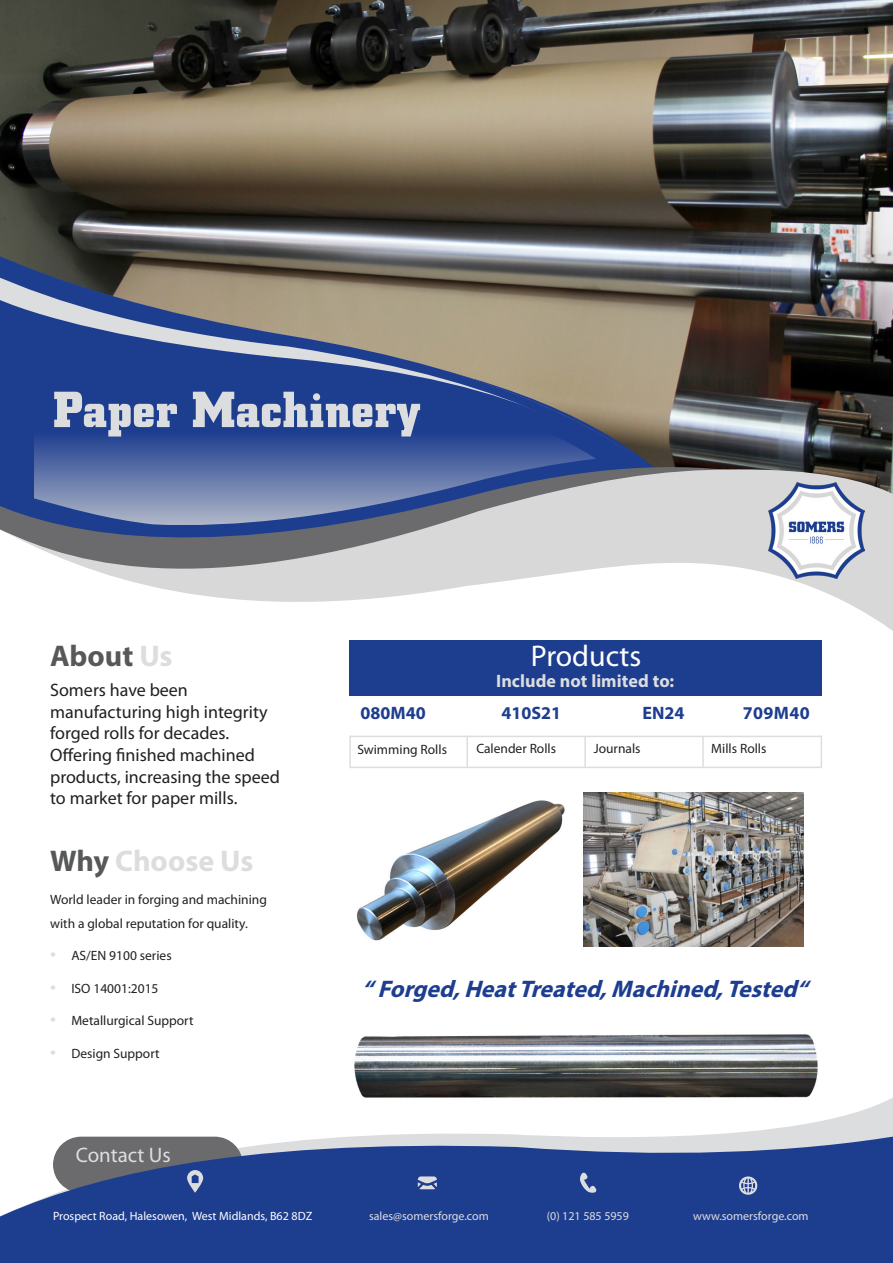
<style>
.page{position:relative;width:893px;height:1263px;background:#fff}
.page>*{position:absolute;margin:0;border:0;box-sizing:border-box;transform-origin:0 0}
.headline{font:700 51px "Square Slabserif 711 BT";color:#dcdddf}
.body_text{font:700 30px "Myriad Pro";color:#dcdddf}
.body_text-2{font:30px "Myriad Pro";color:#fff}
.body_text-3{font:700 30px "Myriad Pro";color:#57585a}
.body_text-4{font:italic 700 24px "Myriad Pro";color:#1d3d8f}
.body_text-5{font:21px "Myriad Pro";color:#dcdddf}
.t1{font:18px/21.6px "Myriad Pro";color:#231f20}
.t2{font:700 18px "Myriad Pro";color:#1d3d8f}
.body_text-6{font:700 18px "Myriad Pro";letter-spacing:.005em;color:#dcdddf}
.body_text-7{font:13.5px/24px "Myriad Pro";color:#231f20}
.contact_info{font:12px "Myriad Pro";color:#dcdddf}
.contact_info-2{font:12px "Myriad Pro";color:#fff}
.s1{color:#dcdddf}
.s2{color:#57585a}
.s3{font-size:21px;color:#dcdddf}
</style>
<div class="page">
<img style="left:0;top:0;width:893px;height:434px">
<svg style="left:0;top:251px;width:669px;height:183px;background:#7c7977"></svg>
<svg style="left:0;top:434px;width:893px;height:35px;background:#383f50"></svg>
<svg style="left:0;top:469px;width:893px;height:172px"></svg>
<svg style="left:34px;top:320px;width:562px;height:207px;background:#566899"></svg>
<svg style="left:432px;top:1098px;width:461px;height:36px"></svg>
<svg style="left:0;top:1134px;width:893px;height:129px;background:#3b5599"></svg>
<svg style="left:187px;top:1170px;width:16px;height:23px"></svg>
<svg style="left:580px;top:1172px;width:17px;height:21px"></svg>
<svg style="left:418px;top:1176px;width:19px;height:13px"></svg>
<svg style="left:739px;top:1176px;width:18px;height:19px"></svg>
<img style="left:769px;top:482px;width:96px;height:96px">
<hr style="left:584px;top:736px;width:2px;height:32px;background:#dcdddf">
<hr style="left:702px;top:736px;width:2px;height:31px;background:#dcdddf">
<hr style="left:349px;top:736px;width:2px;height:32px;background:#dcdddf">
<hr style="left:821px;top:736px;width:1px;height:32px;background:#dcdddf">
<hr style="left:466px;top:736px;width:2px;height:32px;background:#dcdddf">
<hr style="left:350px;top:767px;width:471px;height:1px;background:#dcdddf">
<hr style="left:350px;top:736px;width:472px;height:1px;background:#dcdddf">
<div style="left:349px;top:641px;width:473px;height:55px;background:#1d3d8f"></div>
<img style="left:354px;top:1034px;width:467px;height:75px">
<img style="left:357px;top:800px;width:208px;height:141px">
<img style="left:583px;top:792px;width:221px;height:155px">
<p class="headline" style="left:53px;top:378px;width:369px">Paper Machinery</p>
<p class="body_text-3" style="left:50px;top:636px;width:124px">About <span class="s1">Us</span></p>
<p class="t1" style="left:50px;top:679px;width:231px">Somers have been manufacturing high integrity forged rolls for decades.<br>Offering finished machined products, increasing the speed to market for paper mills.</p>
<p class="body_text" style="left:50px;top:842px;width:205px"><span class="s2">Why</span> Choose Us</p>
<p class="body_text-7" style="left:50px;top:887px;width:218px">World leader in forging and machining with a global reputation for quality.</p>
<p class="body_text-7" style="left:50px;top:944px;width:123px"><span class="s3">•</span> AS/EN 9100 series</p>
<p class="body_text-7" style="left:50px;top:976px;width:110px"><span class="s3">•</span> ISO 14001:2015</p>
<p class="body_text-7" style="left:50px;top:1009px;width:145px"><span class="s3">•</span> Metallurgical Support</p>
<p class="body_text-7" style="left:50px;top:1041px;width:111px"><span class="s3">•</span> Design Support</p>
<p class="body_text-5" style="left:76px;top:1142px;width:96px">Contact Us</p>
<p class="contact_info-2" style="left:53px;top:1209px;width:261px">Prospect Road, Halesowen, West Midlands, B62 8DZ</p>
<p class="body_text-2" style="left:531px;top:637px;width:112px">Products</p>
<p class="body_text-6" style="left:496px;top:669px;width:180px">Include not limited to:</p>
<p class="t2" style="left:360px;top:701px;width:67px">080M40</p>
<p class="t2" style="left:501px;top:701px;width:61px">410S21</p>
<p class="t2" style="left:643px;top:701px;width:44px">EN24</p>
<p class="t2" style="left:743px;top:701px;width:68px">709M40</p>
<p class="body_text-7" style="left:357px;top:737px;width:91px">Swimming Rolls</p>
<p class="body_text-7" style="left:476px;top:736px;width:81px">Calender Rolls</p>
<p class="body_text-7" style="left:594px;top:736px;width:48px">Journals</p>
<p class="body_text-7" style="left:711px;top:736px;width:57px">Mills Rolls</p>
<p class="body_text-4" style="left:362px;top:973px;width:455px">“Forged,HeatTreated,Machined,Tested“</p>
<p class="contact_info" style="left:369px;top:1209px;width:121px">sales@somersforge.com</p>
<p class="contact_info" style="left:547px;top:1209px;width:84px">(0) 121 585 5959</p>
<p class="contact_info" style="left:693px;top:1209px;width:117px">www.somersforge.com</p>
</div>
